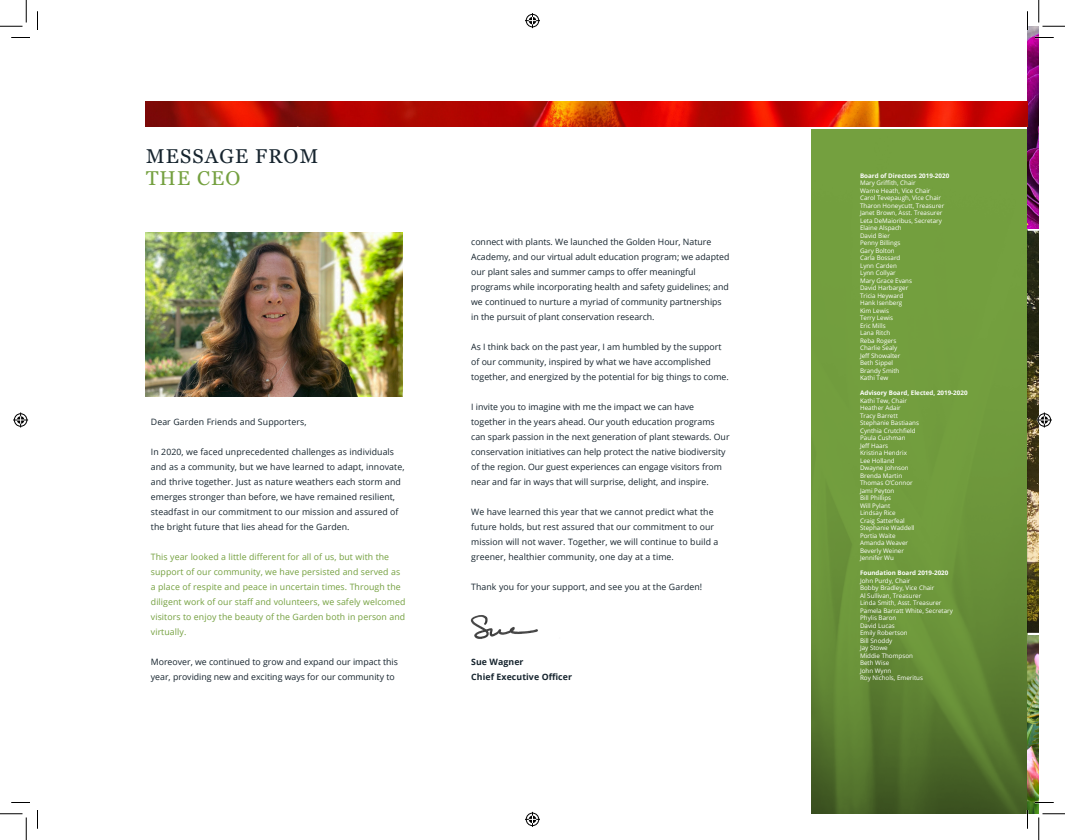
<style>
.page{position:relative;width:1065px;height:840px;background:#fff}
.page>*{position:absolute;margin:0;border:0;box-sizing:border-box;transform-origin:0 0}
.Chapter_Title_-_Alig{font:20px/22.5px "Georgia";letter-spacing:.06em;color:#16242e}
.Body_Text{font:8.75px/15px "Open Sans";color:#16242e}
.Body_Text-2{font:8.75px/15px "Open Sans";letter-spacing:.01em;color:#74a03f}
.Body_Text-3{font:700 8.75px "Open Sans";letter-spacing:.01em;color:#16242e}
.Body_Text-4{font:6.25px "Open Sans";color:#fff}
.Body_Text-5{font:700 6.25px "Open Sans";color:#fff}
.s1{color:#74a03f}
</style>
<div class="page">
<img style="left:146px;top:232px;width:256px;height:165px">
<img style="left:1028px;top:231px;width:11px;height:402px">
<img style="left:812px;top:129px;width:216px;height:685px">
<img style="left:470px;top:615px;width:68px;height:24px">
<svg style="left:1028px;top:228px;width:11px;height:3px"></svg>
<img style="left:1028px;top:26px;width:11px;height:202px">
<img style="left:1028px;top:635px;width:11px;height:179px">
<img style="left:146px;top:102px;width:882px;height:25px">
<svg style="left:11px;top:37px;width:19px;height:1px"></svg>
<svg style="left:1035px;top:37px;width:19px;height:1px"></svg>
<svg style="left:11px;top:802px;width:19px;height:1px"></svg>
<svg style="left:1035px;top:802px;width:19px;height:1px"></svg>
<svg style="left:37px;top:11px;width:1px;height:19px"></svg>
<svg style="left:37px;top:810px;width:1px;height:19px"></svg>
<svg style="left:1027px;top:11px;width:1px;height:19px"></svg>
<svg style="left:1027px;top:810px;width:1px;height:19px"></svg>
<svg style="left:0;top:0;width:27px;height:27px"></svg>
<svg style="left:0;top:814px;width:27px;height:26px"></svg>
<svg style="left:1039px;top:0;width:26px;height:27px"></svg>
<svg style="left:1039px;top:814px;width:26px;height:26px"></svg>
<svg style="left:525px;top:13px;width:15px;height:15px"></svg>
<svg style="left:525px;top:812px;width:15px;height:15px"></svg>
<svg style="left:13px;top:412px;width:15px;height:16px"></svg>
<svg style="left:1037px;top:412px;width:15px;height:16px"></svg>
<p class="Chapter_Title_-_Alig" style="left:146px;top:145px;width:174px">MESSAGE FROM<br><span class="s1">THE CEO</span></p>
<p class="Body_Text" style="left:151px;top:414px;width:157px">Dear Garden Friends and Supporters,</p>
<p class="Body_Text" style="left:151px;top:444px;width:255px">In 2020, we faced unprecedented challenges as individuals and as a community, but we have learned to adapt, innovate, and thrive together. Just as nature weathers each storm and emerges stronger than before, we have remained resilient, steadfast in our commitment to our mission and assured of the bright future that lies ahead for the Garden.</p>
<p class="Body_Text-2" style="left:151px;top:549px;width:256px">This year looked a little different for all of us, but with the support of our community, we have persisted and served as a place of respite and peace in uncertain times. Through the diligent work of our staff and volunteers, we safely welcomed visitors to enjoy the beauty of the Garden both in person and virtually.</p>
<p class="Body_Text" style="left:151px;top:654px;width:249px">Moreover, we continued to grow and expand our impact this year, providing new and exciting ways for our community to</p>
<p class="Body_Text" style="left:471px;top:234px;width:260px">connect with plants. We launched the Golden Hour, Nature Academy, and our virtual adult education program; we adapted our plant sales and summer camps to offer meaningful programs while incorporating health and safety guidelines; and we continued to nurture a myriad of community partnerships in the pursuit of plant conservation research.</p>
<p class="Body_Text" style="left:471px;top:339px;width:259px">As I think back on the past year, I am humbled by the support of our community, inspired by what we have accomplished together, and energized by the potential for big things to come.</p>
<p class="Body_Text" style="left:471px;top:399px;width:260px">I invite you to imagine with me the impact we can have together in the years ahead. Our youth education programs can spark passion in the next generation of plant stewards. Our conservation initiatives can help protect the native biodiversity of the region. Our guest experiences can engage visitors from near and far in ways that will surprise, delight, and inspire.</p>
<p class="Body_Text" style="left:471px;top:504px;width:249px">We have learned this year that we cannot predict what the future holds, but rest assured that our commitment to our mission will not waver. Together, we will continue to build a greener, healthier community, one day at a time.</p>
<p class="Body_Text" style="left:471px;top:579px;width:233px">Thank you for your support, and see you at the Garden!</p>
<p class="Body_Text-3" style="left:471px;top:656px;width:54px">Sue Wagner</p>
<p class="Body_Text-3" style="left:471px;top:671px;width:102px">Chief Executive Officer</p>
<p class="Body_Text-5" style="left:860px;top:171px;width:91px">Board of Directors 2019-2020</p>
<p class="Body_Text-4" style="left:860px;top:178px;width:57px">Mary Griffith, Chair</p>
<p class="Body_Text-4" style="left:860px;top:186px;width:72px">Warne Heath, Vice Chair</p>
<p class="Body_Text-4" style="left:860px;top:193px;width:82px">Carol Tevepaugh, Vice Chair</p>
<p class="Body_Text-4" style="left:860px;top:201px;width:86px">Tharon Honeycutt, Treasurer</p>
<p class="Body_Text-4" style="left:860px;top:208px;width:84px">Janet Brown, Asst. Treasurer</p>
<p class="Body_Text-4" style="left:860px;top:216px;width:83px">Leta DeMaioribus, Secretary</p>
<p class="Body_Text-4" style="left:860px;top:223px;width:43px">Elaine Alspach</p>
<p class="Body_Text-4" style="left:860px;top:231px;width:31px">David Bier</p>
<p class="Body_Text-4" style="left:860px;top:238px;width:42px">Penny Billings</p>
<p class="Body_Text-4" style="left:860px;top:246px;width:36px">Gary Bolton</p>
<p class="Body_Text-4" style="left:860px;top:253px;width:42px">Carla Bossard</p>
<p class="Body_Text-4" style="left:860px;top:261px;width:38px">Lynn Carden</p>
<p class="Body_Text-4" style="left:860px;top:268px;width:37px">Lynn Collyar</p>
<p class="Body_Text-4" style="left:860px;top:276px;width:54px">Mary Grace Evans</p>
<p class="Body_Text-4" style="left:860px;top:283px;width:50px">David Harbarger</p>
<p class="Body_Text-4" style="left:860px;top:291px;width:45px">Tricia Heyward</p>
<p class="Body_Text-4" style="left:860px;top:298px;width:44px">Hank Isenberg</p>
<p class="Body_Text-4" style="left:860px;top:306px;width:31px">Kim Lewis</p>
<p class="Body_Text-4" style="left:860px;top:313px;width:35px">Terry Lewis</p>
<p class="Body_Text-4" style="left:860px;top:321px;width:27px">Eric Mills</p>
<p class="Body_Text-4" style="left:860px;top:328px;width:32px">Lana Ritch</p>
<p class="Body_Text-4" style="left:860px;top:336px;width:38px">Reba Rogers</p>
<p class="Body_Text-4" style="left:860px;top:343px;width:39px">Charlie Sealy</p>
<p class="Body_Text-4" style="left:860px;top:351px;width:42px">Jeff Showalter</p>
<p class="Body_Text-4" style="left:860px;top:358px;width:34px">Beth Sippel</p>
<p class="Body_Text-4" style="left:860px;top:366px;width:41px">Brandy Smith</p>
<p class="Body_Text-4" style="left:860px;top:373px;width:30px">Kathi Tew</p>
<p class="Body_Text-5" style="left:860px;top:388px;width:109px">Advisory Board, Elected, 2019-2020</p>
<p class="Body_Text-4" style="left:860px;top:396px;width:48px">Kathi Tew, Chair</p>
<p class="Body_Text-4" style="left:860px;top:403px;width:42px">Heather Adair</p>
<p class="Body_Text-4" style="left:860px;top:411px;width:39px">Tracy Barrett</p>
<p class="Body_Text-4" style="left:860px;top:418px;width:60px">Stephanie Bastiaans</p>
<p class="Body_Text-4" style="left:860px;top:426px;width:57px">Cynthia Crutchfield</p>
<p class="Body_Text-4" style="left:860px;top:433px;width:47px">Paula Cushman</p>
<p class="Body_Text-4" style="left:860px;top:441px;width:30px">Jeff Haars</p>
<p class="Body_Text-4" style="left:860px;top:448px;width:48px">Kristina Hendrix</p>
<p class="Body_Text-4" style="left:860px;top:456px;width:36px">Lee Holland</p>
<p class="Body_Text-4" style="left:860px;top:463px;width:50px">Dwayne Johnson</p>
<p class="Body_Text-4" style="left:860px;top:471px;width:44px">Brenda Martin</p>
<p class="Body_Text-4" style="left:860px;top:478px;width:54px">Thomas O’Connor</p>
<p class="Body_Text-4" style="left:860px;top:486px;width:36px">Jami Peyton</p>
<p class="Body_Text-4" style="left:860px;top:493px;width:33px">Bill Phillips</p>
<p class="Body_Text-4" style="left:860px;top:501px;width:32px">Will Pylant</p>
<p class="Body_Text-4" style="left:860px;top:508px;width:37px">Lindsay Rice</p>
<p class="Body_Text-4" style="left:860px;top:516px;width:46px">Craig Satterfeal</p>
<p class="Body_Text-4" style="left:860px;top:523px;width:56px">Stephanie Waddell</p>
<p class="Body_Text-4" style="left:860px;top:531px;width:37px">Portia Waite</p>
<p class="Body_Text-4" style="left:860px;top:538px;width:49px">Amanda Weaver</p>
<p class="Body_Text-4" style="left:860px;top:546px;width:45px">Beverly Weiner</p>
<p class="Body_Text-4" style="left:860px;top:553px;width:35px">Jennifer Wu</p>
<p class="Body_Text-5" style="left:860px;top:568px;width:90px">Foundation Board 2019-2020</p>
<p class="Body_Text-4" style="left:860px;top:576px;width:52px">John Purdy, Chair</p>
<p class="Body_Text-4" style="left:860px;top:583px;width:76px">Bobby Bradley, Vice Chair</p>
<p class="Body_Text-4" style="left:860px;top:591px;width:63px">Al Sullivan, Treasurer</p>
<p class="Body_Text-4" style="left:860px;top:598px;width:83px">Linda Smith, Asst. Treasurer</p>
<p class="Body_Text-4" style="left:860px;top:606px;width:94px">Pamela Barratt White, Secretary</p>
<p class="Body_Text-4" style="left:860px;top:613px;width:38px">Phylis Baron</p>
<p class="Body_Text-4" style="left:860px;top:621px;width:36px">David Lucas</p>
<p class="Body_Text-4" style="left:860px;top:628px;width:49px">Emily Robertson</p>
<p class="Body_Text-4" style="left:860px;top:636px;width:34px">Bill Snoddy</p>
<p class="Body_Text-4" style="left:860px;top:643px;width:29px">Jay Stowe</p>
<p class="Body_Text-4" style="left:860px;top:651px;width:54px">Middie Thompson</p>
<p class="Body_Text-4" style="left:860px;top:658px;width:31px">Beth Wise</p>
<p class="Body_Text-4" style="left:860px;top:666px;width:33px">John Wynn</p>
<p class="Body_Text-4" style="left:860px;top:673px;width:64px">Roy Nichols, Emeritus</p>
</div>
